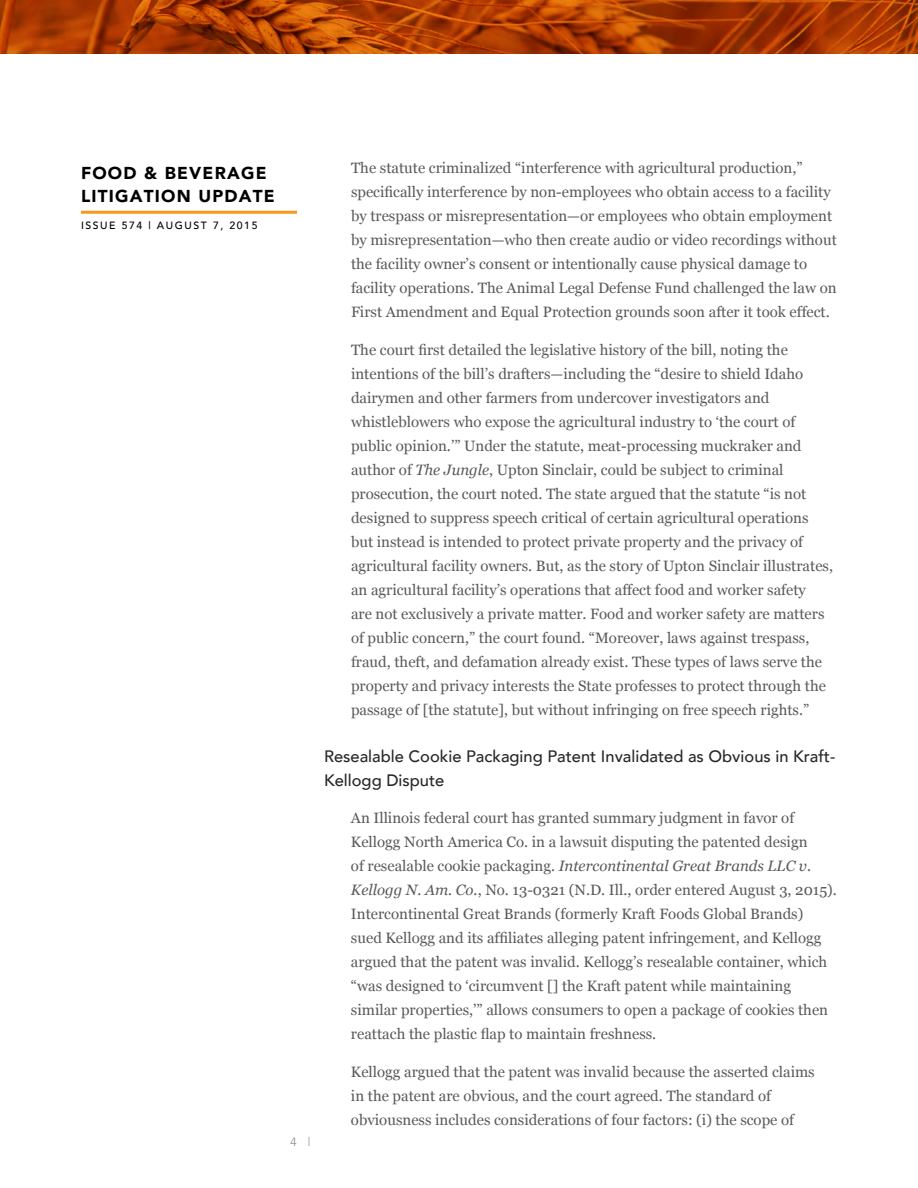
<style>
.page{position:relative;width:918px;height:1188px;background:#fff}
.page>*{position:absolute;margin:0;border:0;box-sizing:border-box;transform-origin:0 0}
.t1{font:900 17.25px/22.5px "Avenir";letter-spacing:.07em;color:#000}
.t2{font:500 16.5px/24px "Avenir";color:#292829}
.t3{font:15px/24px "Georgia";color:#58595b}
.t4{font:12px "Avenir";color:#939598}
.t5{font:500 10.5px "Avenir";letter-spacing:.15em;color:#000}
.s1{font-style:italic}
</style>
<div class="page">
<hr style="left:81px;top:211px;width:216px;height:3px;background:#f8971d">
<svg style="left:0;top:0;width:918px;height:54px;background:#a83c02"></svg>
<p class="t1" style="left:81px;top:162px;width:195px">FOOD &amp; BEVERAGE<br>LITIGATION UPDATE</p>
<p class="t5" style="left:81px;top:216px;width:178px">ISSUE 574 | AUGUST 7, 2015</p>
<p class="t4" style="left:290px;top:1135px;width:22px">4 |</p>
<p class="t3" style="left:351px;top:156px;width:487px">The statute criminalized “interference with agricultural production,” specifically interference by non-employees who obtain access to a facility by trespass or misrepresentation—or employees who obtain employment by misrepresentation—who then create audio or video recordings without the facility owner’s consent or intentionally cause physical damage to facility operations. The Animal Legal Defense Fund challenged the law on First Amendment and Equal Protection grounds soon after it took effect.</p>
<p class="t3" style="left:351px;top:338px;width:484px">The court first detailed the legislative history of the bill, noting the intentions of the bill’s drafters—including the “desire to shield Idaho dairymen and other farmers from undercover investigators and whistleblowers who expose the agricultural industry to ‘the court of public opinion.’” Under the statute, meat-processing muckraker and author of <span class="s1">The Jungle</span>, Upton Sinclair, could be subject to criminal prosecution, the court noted. The state argued that the statute “is not designed to suppress speech critical of certain agricultural operations but instead is intended to protect private property and the privacy of agricultural facility owners. But, as the story of Upton Sinclair illustrates, an agricultural facility’s operations that affect food and worker safety<br>are not exclusively a private matter. Food and worker safety are matters of public concern,” the court found. “Moreover, laws against trespass, fraud, theft, and defamation already exist. These types of laws serve the property and privacy interests the State professes to protect through the passage of [the statute], but without infringing on free speech rights.”</p>
<p class="t2" style="left:324px;top:743px;width:513px">Resealable Cookie Packaging Patent Invalidated as Obvious in Kraft-<br>Kellogg Dispute</p>
<p class="t3" style="left:351px;top:806px;width:487px">An Illinois federal court has granted summary judgment in favor of Kellogg North America Co. in a lawsuit disputing the patented design<br>of resealable cookie packaging<span class="s1">. Intercontinental Great Brands LLC v.<br>Kellogg N. Am. Co.</span>, No. 13-0321 (N.D. Ill., order entered August 3, 2015).<br>Intercontinental Great Brands (formerly Kraft Foods Global Brands) sued Kellogg and its affiliates alleging patent infringement, and Kellogg argued that the patent was invalid. Kellogg’s resealable container, which “was designed to ‘circumvent [] the Kraft patent while maintaining similar properties,’” allows consumers to open a package of cookies then reattach the plastic flap to maintain freshness.</p>
<p class="t3" style="left:351px;top:1060px;width:465px">Kellogg argued that the patent was invalid because the asserted claims in the patent are obvious, and the court agreed. The standard of obviousness includes considerations of four factors: (i) the scope of</p>
</div>
